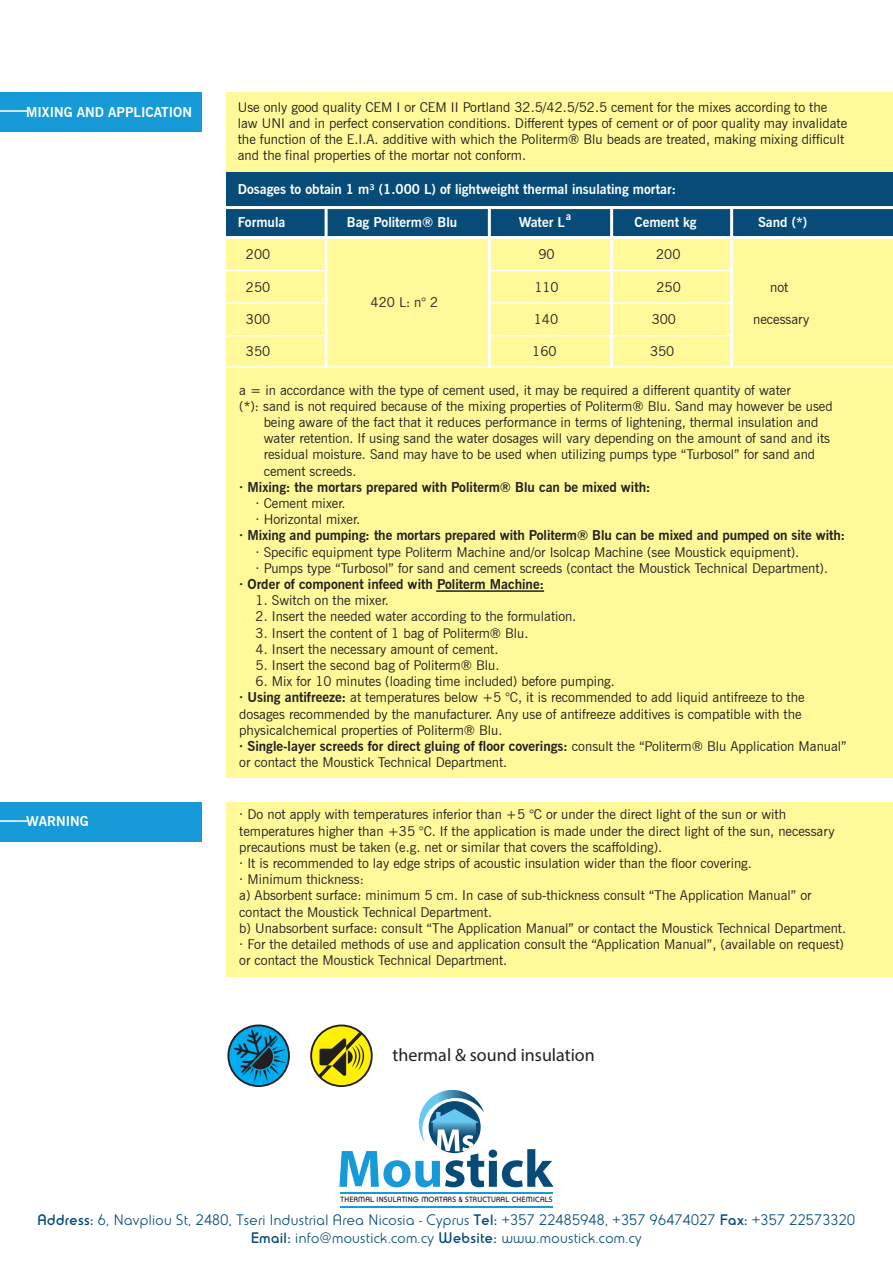
<style>
.page{position:relative;width:893px;height:1263px;background:#fff}
.page>*{position:absolute;margin:0;border:0;box-sizing:border-box;transform-origin:0 0}
.t1{font:18px "Myriad Pro";color:#231f20}
.t2{font:15px/18px "PF Universal";letter-spacing:.025em;color:#074c79;text-align:center}
.t3{font:13.5px/16.2px "News Gothic BT";color:#231f20}
.t4{font:700 13.5px "News Gothic BT";color:#231f20}
.t5{font:700 13.5px "News Gothic BT";color:#fff}
.t6{font:700 10.5px "News Gothic BT";color:#fff}
.t7{font:500 7.5px "PF Universal";letter-spacing:.025em;color:#231f20}
.s1{font-weight:700}
.s2{font-weight:500}
</style>
<div class="page">
<div style="left:226px;top:802px;width:667px;height:174px;background:#fff99a"></div>
<div style="left:226px;top:92px;width:667px;height:686px;background:#fff99a"></div>
<div style="left:0;top:92px;width:202px;height:39px;background:#179bd8"></div>
<hr style="left:0;top:110px;width:28px;height:2px;background:#fff">
<hr style="left:226px;top:366px;width:667px;height:2px;background:#fff">
<div style="left:226px;top:209px;width:667px;height:29px;background:#074c79"></div>
<div style="left:226px;top:172px;width:667px;height:37px;background:#074c79"></div>
<hr style="left:226px;top:236px;width:667px;height:3px;background:#fff">
<hr style="left:489px;top:270px;width:243px;height:1px;background:#fff">
<hr style="left:226px;top:270px;width:100px;height:1px;background:#fff">
<hr style="left:489px;top:302px;width:243px;height:2px;background:#fff">
<hr style="left:226px;top:302px;width:100px;height:2px;background:#fff">
<hr style="left:489px;top:335px;width:243px;height:1px;background:#fff">
<hr style="left:226px;top:335px;width:100px;height:1px;background:#fff">
<hr style="left:325px;top:209px;width:3px;height:158px;background:#fff">
<hr style="left:226px;top:206px;width:667px;height:3px;background:#fff">
<hr style="left:488px;top:208px;width:3px;height:158px;background:#fff">
<hr style="left:610px;top:209px;width:3px;height:158px;background:#fff">
<hr style="left:730px;top:208px;width:3px;height:158px;background:#fff">
<hr style="left:436px;top:590px;width:108px;height:2px;background:#231f20">
<div style="left:0;top:802px;width:202px;height:39px;background:#179bd8"></div>
<hr style="left:0;top:820px;width:28px;height:2px;background:#fff">
<hr style="left:340px;top:1192px;width:213px;height:2px;background:#179bd8">
<hr style="left:340px;top:1206px;width:213px;height:1px;background:#179bd8">
<svg style="left:227px;top:1024px;width:63px;height:63px"></svg>
<svg style="left:310px;top:1024px;width:244px;height:163px"></svg>
<p class="t5" style="left:26px;top:104px;width:167px">MIXING AND APPLICATION</p>
<p class="t5" style="left:26px;top:813px;width:64px">WARNING</p>
<p class="t3" style="left:238px;top:99px;width:611px">Use only good quality CEM I or CEM II Portland 32.5/42.5/52.5 cement for the mixes according to the law UNI and in perfect conservation conditions. Different types of cement or of poor quality may invalidate the function of the E.I.A. additive with which the Politerm® Blu beads are treated, making mixing difficult and the final properties of the mortar not conform.</p>
<p class="t5" style="left:238px;top:181px;width:440px">Dosages to obtain 1 m³ (1.000 L) of lightweight thermal insulating mortar:</p>
<p class="t5" style="left:238px;top:214px;width:49px">Formula</p>
<p class="t5" style="left:347px;top:214px;width:112px">Bag Politerm® Blu</p>
<p class="t5" style="left:519px;top:214px;width:48px">Water L</p>
<p class="t5" style="left:634px;top:214px;width:64px">Cement kg</p>
<p class="t5" style="left:758px;top:214px;width:51px">Sand (*)</p>
<p class="t3" style="left:246px;top:246px;width:26px">200</p>
<p class="t3" style="left:539px;top:246px;width:18px">90</p>
<p class="t3" style="left:656px;top:246px;width:26px">200</p>
<p class="t3" style="left:246px;top:279px;width:26px">250</p>
<p class="t3" style="left:534px;top:279px;width:26px">110</p>
<p class="t3" style="left:656px;top:279px;width:26px">250</p>
<p class="t3" style="left:770px;top:279px;width:20px">not</p>
<p class="t3" style="left:246px;top:311px;width:26px">300</p>
<p class="t3" style="left:534px;top:311px;width:26px">140</p>
<p class="t3" style="left:652px;top:311px;width:26px">300</p>
<p class="t3" style="left:753px;top:311px;width:58px">necessary</p>
<p class="t3" style="left:246px;top:343px;width:26px">350</p>
<p class="t3" style="left:532px;top:343px;width:26px">160</p>
<p class="t3" style="left:650px;top:343px;width:26px">350</p>
<p class="t6" style="left:566px;top:210px;width:7px">a</p>
<p class="t3" style="left:371px;top:294px;width:69px">420 L: n° 2</p>
<p class="t3" style="left:239px;top:381px;width:553px">a = in accordance with the type of cement used, it may be required a different quantity of water</p>
<p class="t3" style="left:239px;top:398px;width:595px">(*): sand is not required because of the mixing properties of Politerm® Blu. Sand may however be used</p>
<p class="t3" style="left:264px;top:414px;width:556px">being aware of the fact that it reduces performance in terms of lightening, thermal insulation and</p>
<p class="t3" style="left:264px;top:430px;width:568px">water retention. If using sand the water dosages will vary depending on the amount of sand and its</p>
<p class="t3" style="left:264px;top:446px;width:553px">residual moisture. Sand may have to be used when utilizing pumps type “Turbosol” for sand and</p>
<p class="t3" style="left:264px;top:462px;width:94px">cement screeds.</p>
<p class="t4" style="left:239px;top:479px;width:413px">· Mixing: the mortars prepared with Politerm® Blu can be mixed with:</p>
<p class="t3" style="left:256px;top:495px;width:106px">· Cement mixer.<br>· Horizontal mixer.</p>
<p class="t4" style="left:239px;top:527px;width:607px">· Mixing and pumping: the mortars prepared with Politerm® Blu can be mixed and pumped on site with:</p>
<p class="t3" style="left:256px;top:543px;width:574px">· Specific equipment type Politerm Machine and/or Isolcap Machine (see Moustick equipment).<br>· Pumps type “Turbosol” for sand and cement screeds (contact the Moustick Technical Department).</p>
<p class="t4" style="left:239px;top:576px;width:306px">· Order of component infeed with Politerm Machine:</p>
<p class="t3" style="left:256px;top:592px;width:135px">1. Switch on the mixer.</p>
<p class="t3" style="left:256px;top:608px;width:322px">2. Insert the needed water according to the formulation.</p>
<p class="t3" style="left:256px;top:624px;width:274px">3. Insert the content of 1 bag of Politerm® Blu.</p>
<p class="t3" style="left:256px;top:641px;width:244px">4. Insert the necessary amount of cement.</p>
<p class="t3" style="left:256px;top:657px;width:245px">5. Insert the second bag of Politerm® Blu.</p>
<p class="t3" style="left:239px;top:673px;width:609px;text-indent:16px">6. Mix for 10 minutes (loading time included) before pumping.<br><span class="s1">· Using antifreeze:</span> at temperatures below +5 °C, it is recommended to add liquid antifreeze to the dosages recommended by the manufacturer. Any use of antifreeze additives is compatible with the physicalchemical properties of Politerm® Blu.<br><span class="s1">· Single-layer screeds for direct gluing of floor coverings:</span> consult the “Politerm® Blu Application Manual” or contact the Moustick Technical Department.</p>
<p class="t3" style="left:239px;top:806px;width:608px">· Do not apply with temperatures inferior than +5 °C or under the direct light of the sun or with temperatures higher than +35 °C. If the application is made under the direct light of the sun, necessary precautions must be taken (e.g. net or similar that covers the scaffolding).<br>· It is recommended to lay edge strips of acoustic insulation wider than the floor covering.<br>· Minimum thickness:<br>a) Absorbent surface: minimum 5 cm. In case of sub-thickness consult “The Application Manual” or contact the Moustick Technical Department.<br>b) Unabsorbent surface: consult “The Application Manual” or contact the Moustick Technical Department. · For the detailed methods of use and application consult the “Application Manual”, (available on request) or contact the Moustick Technical Department.</p>
<h1 class="t1" style="left:392px;top:1044px;width:204px">thermal &amp; sound insulation</h1>
<p class="t7" style="left:341px;top:1195px;width:213px">THERMAL INSULATING MORTARS &amp; STRUCTURAL CHEMICALS</p>
<p class="t2" style="left:38px;top:1211px;width:819px"><span class="s2">Address:</span> 6, Navpliou St, 2480, Tseri Industrial Area Nicosia - Cyprus <span class="s2">Tel:</span> +357 22485948, +357 96474027 <span class="s2">Fax:</span> +357 22573320<br><span class="s2">Email:</span> info@moustick.com.cy <span class="s2">Website:</span> www.moustick.com.cy</p>
</div>
